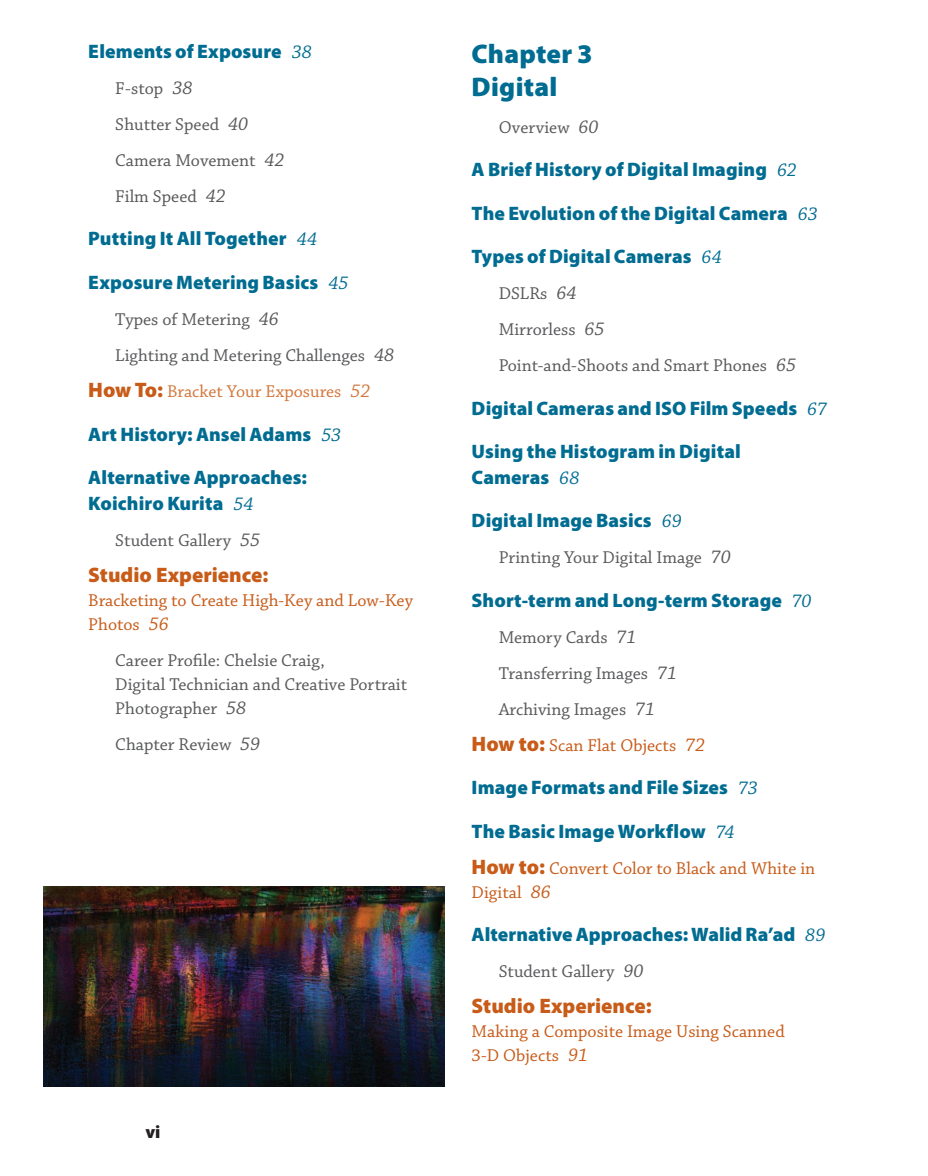
<style>
.page{position:relative;width:928px;height:1176px;background:#fff}
.page>*{position:absolute;margin:0;border:0;box-sizing:border-box;transform-origin:0 0}
.t1{font:900 27px/33px "Myriad Pro";letter-spacing:.01em;color:#006c91}
.t2{font:900 21px "Myriad Pro";color:#c85b18}
.t3{font:900 19.5px/25.5px "Myriad Pro";letter-spacing:.005em;color:#006c91}
.t4{font:18px/36px "Chaparral Pro";color:#57585a}
.t5{font:18px/24px "Chaparral Pro";color:#c85b18}
.t6{font:18px "Chaparral Pro";color:#d2763b}
.t7{font:900 18px "Myriad Pro";color:#231f20}
.s1{font-family:"Chaparral Pro";font-weight:400;font-style:italic}
.s2{font-style:italic;font-size:19.5px}
.s3{font-family:"Myriad Pro";font-weight:900;font-size:21px;color:#c85b18}
.s4{font-family:"Myriad Pro";font-weight:900;font-size:21px}
</style>
<div class="page">
<img style="left:43px;top:886px;width:401px;height:200px">
<p class="t3" style="left:88px;top:38px;width:225px">Elements of Exposure <span class="s1">38</span></p>
<p class="t4" style="left:115px;top:71px;width:171px">F-stop <span class="s2">38<br></span>Shutter Speed <span class="s2">40<br></span>Camera Movement <span class="s2">42<br></span>Film Speed <span class="s2">42</span></p>
<p class="t3" style="left:88px;top:225px;width:230px">Putting It All Together <span class="s1">44</span></p>
<p class="t3" style="left:88px;top:269px;width:261px">Exposure Metering Basics <span class="s1">45</span></p>
<p class="t4" style="left:115px;top:302px;width:165px">Types of Metering <span class="s2">46</span></p>
<p class="t4" style="left:115px;top:338px;width:280px">Lighting and Metering Challenges <span class="s2">48</span></p>
<p class="t6" style="left:88px;top:381px;width:283px"><span class="s3">How To:</span> Bracket Your Exposures <span class="s2">52</span></p>
<p class="t3" style="left:88px;top:420px;width:254px">Art History: Ansel Adams <span class="s1">53</span></p>
<p class="t3" style="left:88px;top:464px;width:220px">Alternative Approaches:<br>Koichiro Kurita <span class="s1">54</span></p>
<p class="t4" style="left:115px;top:522px;width:146px">Student Gallery <span class="s2">55</span></p>
<p class="t2" style="left:88px;top:560px;width:181px">Studio Experience:</p>
<p class="t5" style="left:88px;top:588px;width:326px">Bracketing to Create High-Key and Low-Key<br>Photos <span class="s2">56</span></p>
<p class="t4" style="left:115px;top:648px;width:293px;line-height:24px">Career Profile: Chelsie Craig,<br>Digital Technician and Creative Portrait<br>Photographer <span class="s2">58</span></p>
<p class="t4" style="left:115px;top:726px;width:146px">Chapter Review <span class="s2">59</span></p>
<p class="t7" style="left:145px;top:1119px;width:17px">vi</p>
<h1 class="t1" style="left:471px;top:37px;width:123px">Chapter 3<br>Digital</h1>
<p class="t4" style="left:498px;top:109px;width:101px">Overview <span class="s2">60</span></p>
<p class="t3" style="left:471px;top:156px;width:326px">A Brief History of Digital Imaging <span class="s1">62</span></p>
<p class="t3" style="left:471px;top:199px;width:347px">The Evolution of the Digital Camera <span class="s1">63</span></p>
<p class="t3" style="left:471px;top:243px;width:251px">Types of Digital Cameras <span class="s1">64</span></p>
<p class="t4" style="left:498px;top:276px;width:299px">DSLRs <span class="s2">64<br></span>Mirrorless <span class="s2">65<br></span>Point-and-Shoots and Smart Phones <span class="s2">65</span></p>
<p class="t3" style="left:471px;top:394px;width:357px">Digital Cameras and ISO Film Speeds <span class="s1">67</span></p>
<p class="t3" style="left:471px;top:438px;width:270px">Using the Histogram in Digital<br>Cameras <span class="s1">68</span></p>
<p class="t3" style="left:471px;top:507px;width:212px">Digital Image Basics <span class="s1">69</span></p>
<p class="t4" style="left:498px;top:540px;width:233px">Printing Your Digital Image <span class="s2">70</span></p>
<p class="t3" style="left:471px;top:586px;width:341px">Short-term and Long-term Storage <span class="s1">70</span></p>
<p class="t4" style="left:498px;top:619px;width:139px">Memory Cards <span class="s2">71</span></p>
<p class="t4" style="left:498px;top:655px;width:180px">Transferring Images <span class="s2">71</span></p>
<p class="t4" style="left:498px;top:691px;width:158px">Archiving Images <span class="s2">71</span></p>
<p class="t5" style="left:471px;top:733px;width:235px"><span class="s4">How to:</span> Scan Flat Objects <span class="s2">72</span></p>
<p class="t3" style="left:471px;top:774px;width:287px">Image Formats and File Sizes <span class="s1">73</span></p>
<p class="t3" style="left:471px;top:817px;width:264px">The Basic Image Workflow <span class="s1">74</span></p>
<p class="t5" style="left:471px;top:856px;width:345px"><span class="s4">How to:</span> Convert Color to Black and White in<br>Digital <span class="s2">86</span></p>
<p class="t3" style="left:471px;top:921px;width:355px">Alternative Approaches: Walid Ra’ad <span class="s1">89</span></p>
<p class="t4" style="left:498px;top:954px;width:146px">Student Gallery <span class="s2">90</span></p>
<p class="t2" style="left:471px;top:992px;width:181px">Studio Experience:</p>
<p class="t5" style="left:471px;top:1020px;width:314px">Making a Composite Image Using Scanned<br>3-D Objects <span class="s2">91</span></p>
</div>
